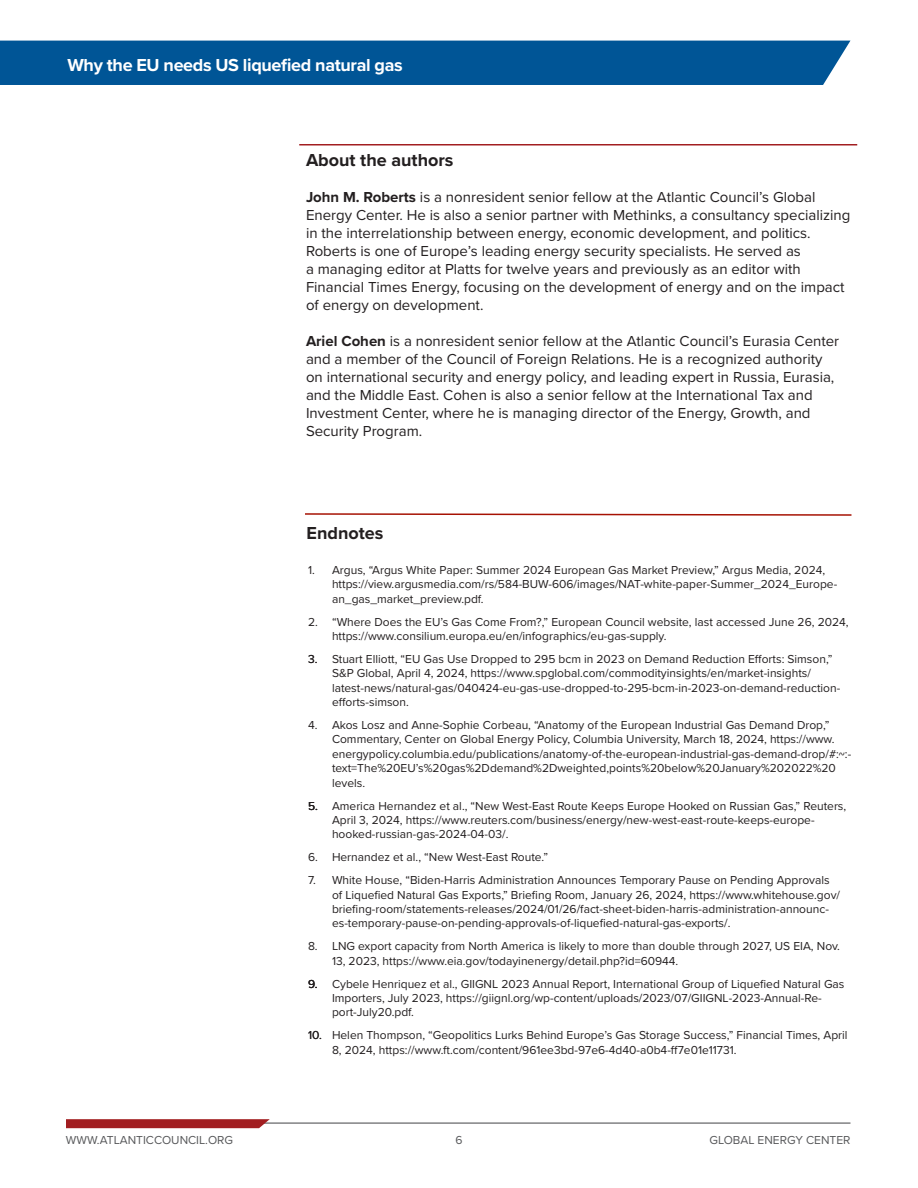
<style>
.page{position:relative;width:918px;height:1188px;background:#fff}
.page>*{position:absolute;margin:0;border:0;box-sizing:border-box;transform-origin:0 0}
.t1{font:700 18px "Proxima Nova";letter-spacing:-.02em;color:#fff}
.Subtitle{font:700 18px "Proxima Nova";color:#231f20}
.Body_NEW{font:15px/18px "Proxima Nova";color:#231f20}
.t2{font:12px/14.4px "Proxima Nova";color:#231f20}
.t3{font:12px "Proxima Nova";color:#57585a}
.s1{font-weight:700}
</style>
<div class="page">
<div style="left:0;top:41px;width:850px;height:44px;background:#005596"></div>
<hr style="left:68px;top:1123px;width:782px;height:1px;background:#57585a">
<svg style="left:66px;top:1119px;width:204px;height:9px;background:#a5272a"></svg>
<hr style="left:299px;top:144px;width:558px;height:2px;background:#a21e21">
<svg style="left:305px;top:513px;width:547px;height:3px"></svg>
<h1 class="t1" style="left:68px;top:52px;width:337px">Why the EU needs US liquefied natural gas</h1>
<p class="Subtitle" style="left:306px;top:146px;width:149px">About the authors</p>
<p class="Body_NEW" style="left:306px;top:187px;width:546px"><span class="s1">John M. Roberts</span> is a nonresident senior fellow at the Atlantic Council’s Global Energy Center. He is also a senior partner with Methinks, a consultancy specializing in the interrelationship between energy, economic development, and politics.<br>Roberts is one of Europe’s leading energy security specialists. He served as<br>a managing editor at Platts for twelve years and previously as an editor with Financial Times Energy, focusing on the development of energy and on the impact of energy on development.</p>
<p class="Body_NEW" style="left:306px;top:332px;width:535px"><span class="s1">Ariel Cohen</span> is a nonresident senior fellow at the Atlantic Council’s Eurasia Center and a member of the Council of Foreign Relations. He is a recognized authority on international security and energy policy, and leading expert in Russia, Eurasia, and the Middle East. Cohen is also a senior fellow at the International Tax and Investment Center, where he is managing director of the Energy, Growth, and Security Program.</p>
<p class="Subtitle" style="left:307px;top:519px;width:78px">Endnotes</p>
<p class="t2" style="left:332px;top:562px;width:507px;text-indent:-24px">1. Argus, “Argus White Paper: Summer 2024 European Gas Market Preview,” Argus Media, 2024, https://view.argusmedia.com/rs/584-BUW-606/images/NAT-white-paper-Summer_2024_Europe&shy;an_gas_market_preview.pdf.</p>
<p class="t2" style="left:332px;top:614px;width:518px;text-indent:-24px">2. “Where Does the EU’s Gas Come From?,” European Council website, last accessed June 26, 2024, https://www.consilium.europa.eu/en/infographics/eu-gas-supply.</p>
<p class="t2" style="left:308px;top:651px;width:11px">3.</p>
<p class="t2" style="left:332px;top:651px;width:510px">Stuart Elliott, “EU Gas Use Dropped to 295 bcm in 2023 on Demand Reduction Efforts: Simson,” S&amp;P Global, April 4, 2024, https://www.spglobal.com/commodityinsights/en/market-insights/ latest-news/natural-gas/040424-eu-gas-use-dropped-to-295-bcm-in-2023-on-demand-reduction&shy;efforts-simson.</p>
<p class="t2" style="left:332px;top:717px;width:521px;text-indent:-24px">4. Akos Losz and Anne-Sophie Corbeau, “Anatomy of the European Industrial Gas Demand Drop,” Commentary, Center on Global Energy Policy, Columbia University, March 18, 2024, https://www. energypolicy.columbia.edu/publications/anatomy-of-the-european-industrial-gas-demand-drop/#:~:- text=The%20EU’s%20gas%2Ddemand%2Dweighted,points%20below%20January%202022%20 levels.</p>
<p class="t2" style="left:308px;top:798px;width:11px">5.</p>
<p class="t2" style="left:332px;top:798px;width:516px">America Hernandez et al., “New West-East Route Keeps Europe Hooked on Russian Gas,” Reuters,<br>April 3, 2024, https://www.reuters.com/business/energy/new-west-east-route-keeps-europe&shy;hooked-russian-gas-2024-04-03/.</p>
<p class="t2" style="left:308px;top:850px;width:242px">6. Hernandez et al., “New West-East Route.”</p>
<p class="t2" style="left:332px;top:872px;width:510px;text-indent:-24px">7. White House, “Biden-Harris Administration Announces Temporary Pause on Pending Approvals of Liquefied Natural Gas Exports,” Briefing Room, January 26, 2024, https://www.whitehouse.gov/ briefing-room/statements-releases/2024/01/26/fact-sheet-biden-harris-administration-announc&shy;es-temporary-pause-on-pending-approvals-of-liquefied-natural-gas-exports/.</p>
<p class="t2" style="left:332px;top:939px;width:510px;text-indent:-24px">8. LNG export capacity from North America is likely to more than double through 2027, US EIA, Nov.<br>13, 2023, https://www.eia.gov/todayinenergy/detail.php?id=60944.</p>
<p class="t2" style="left:308px;top:976px;width:11px">9.</p>
<p class="t2" style="left:332px;top:976px;width:514px">Cybele Henriquez et al., GIIGNL 2023 Annual Report, International Group of Liquefied Natural Gas<br>Importers, July 2023, https://giignl.org/wp-content/uploads/2023/07/GIIGNL-2023-Annual-Re&shy;port-July20.pdf.</p>
<p class="t2" style="left:308px;top:1028px;width:15px">10.</p>
<p class="t2" style="left:332px;top:1028px;width:517px">Helen Thompson, “Geopolitics Lurks Behind Europe’s Gas Storage Success,” Financial Times, April<br>8, 2024, https://www.ft.com/content/961ee3bd-97e6-4d40-a0b4-ff7e01e11731.</p>
<p class="t3" style="left:66px;top:1132px;width:169px">WWW.ATLANTICCOUNCIL.ORG</p>
<p class="t3" style="left:455px;top:1132px;width:9px">6</p>
<p class="t3" style="left:709px;top:1132px;width:143px">GLOBAL ENERGY CENTER</p>
</div>
